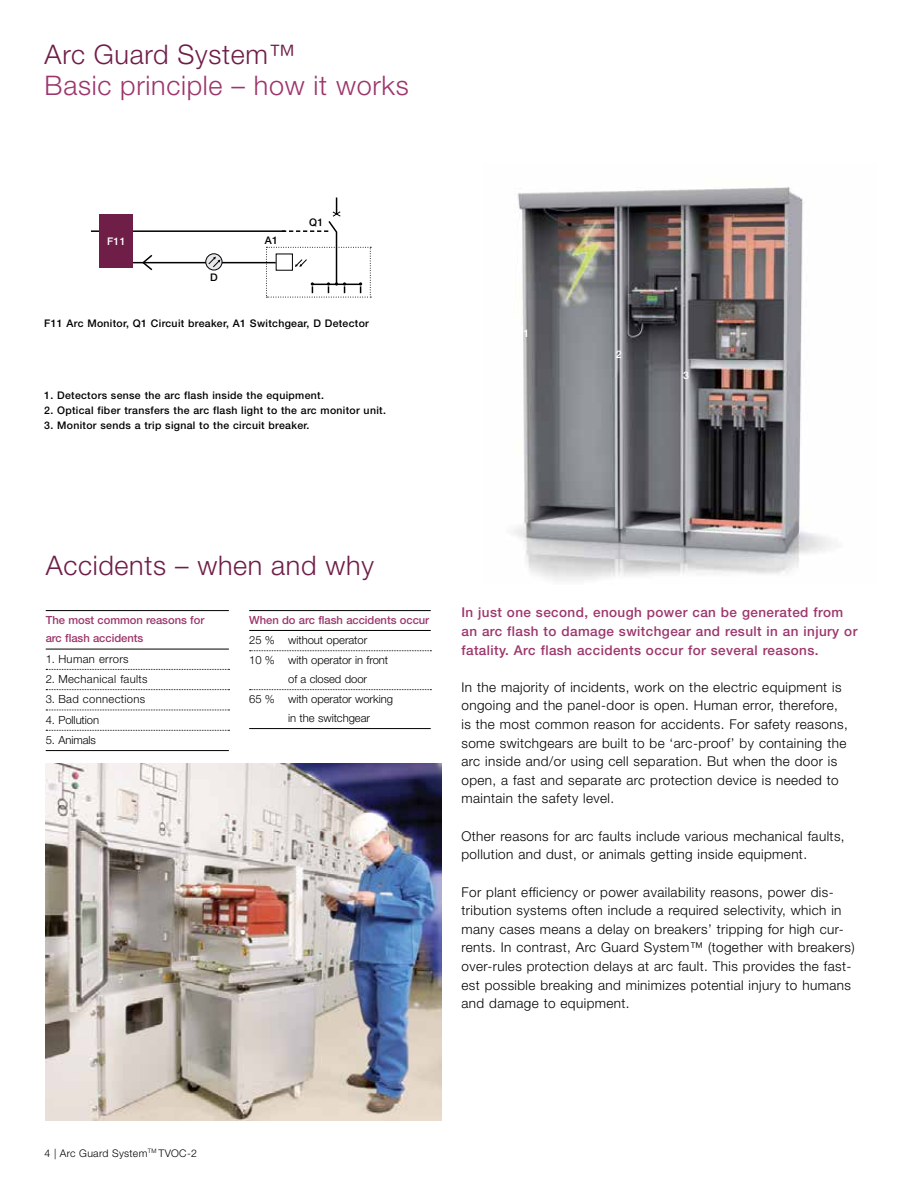
<style>
.page{position:relative;width:918px;height:1188px;background:#fff}
.page>*{position:absolute;margin:0;border:0;box-sizing:border-box;transform-origin:0 0}
.t1{font:300 27px "Helvetica Neue LT Std";letter-spacing:.025em;color:#6f1e48}
.t2{font:300 27px "Helvetica Neue LT Std";letter-spacing:.025em;color:#9d366c}
.t3{font:300 13.5px/18.6px "Helvetica Neue LT Std";letter-spacing:.03em;color:#000}
.t4{font:500 13.5px/18.6px "Helvetica Neue LT Std";letter-spacing:.03em;color:#9d366c}
.t5{font:300 11.25px/20.2px "Helvetica Neue LT Std";letter-spacing:-.005em;color:#000}
.t6{font:500 11.25px/18.6px "Helvetica Neue LT Std";letter-spacing:-.005em;color:#9d366c}
.t7{font:300 11.25px "Helvetica Neue LT Std";letter-spacing:.03em;color:#000}
.t8{font:500 10.5px "Helvetica Neue LT Std";letter-spacing:.03em;color:#000}
.t9{font:300 10.5px "Helvetica Neue LT Std";letter-spacing:.03em;color:#000}
.t10{font:500 10.5px "Helvetica Neue LT Std";color:#fff}
</style>
<div class="page">
<img style="left:512px;top:187px;width:324px;height:394px">
<hr style="left:46px;top:610px;width:183px;height:1px;background:#000">
<hr style="left:46px;top:649px;width:183px;height:1px;background:#000">
<svg style="left:46px;top:669px;width:184px;height:1px"></svg>
<svg style="left:46px;top:689px;width:184px;height:1px"></svg>
<svg style="left:46px;top:710px;width:184px;height:1px"></svg>
<svg style="left:46px;top:729px;width:385px;height:2px"></svg>
<hr style="left:46px;top:750px;width:183px;height:1px;background:#000">
<hr style="left:249px;top:610px;width:182px;height:1px;background:#000">
<hr style="left:249px;top:630px;width:182px;height:1px;background:#000">
<svg style="left:250px;top:650px;width:181px;height:1px"></svg>
<svg style="left:250px;top:689px;width:181px;height:1px"></svg>
<hr style="left:249px;top:728px;width:182px;height:1px;background:#000">
<svg style="left:91px;top:193px;width:745px;height:105px"></svg>
<img style="left:46px;top:764px;width:395px;height:357px">
<h1 class="t1" style="left:45px;top:37px;width:252px">Arc Guard System™</h1>
<h1 class="t2" style="left:45px;top:69px;width:366px">Basic principle – how it works</h1>
<p class="t10" style="left:107px;top:235px;width:20px">F11</p>
<p class="t8" style="left:265px;top:234px;width:15px">A1</p>
<p class="t8" style="left:210px;top:271px;width:9px">D</p>
<p class="t8" style="left:309px;top:216px;width:16px">Q1</p>
<p class="t8" style="left:44px;top:317px;width:326px">F11 Arc Monitor, Q1 Circuit breaker, A1 Switchgear, D Detector</p>
<p class="t8" style="left:44px;top:389px;width:281px">1. Detectors sense the arc flash inside the equipment.</p>
<p class="t8" style="left:44px;top:404px;width:343px">2. Optical fiber transfers the arc flash light to the arc monitor unit.</p>
<p class="t8" style="left:44px;top:419px;width:267px">3. Monitor sends a trip signal to the circuit breaker.</p>
<p class="t10" style="left:523px;top:327px;width:7px">1</p>
<p class="t10" style="left:616px;top:348px;width:7px">2</p>
<p class="t10" style="left:683px;top:369px;width:7px">3</p>
<h1 class="t1" style="left:46px;top:549px;width:330px">Accidents – when and why</h1>
<p class="t6" style="left:46px;top:610px;width:160px">The most common reasons for arc flash accidents</p>
<p class="t7" style="left:46px;top:652px;width:84px">1. Human errors</p>
<p class="t7" style="left:46px;top:672px;width:103px">2. Mechanical faults</p>
<p class="t7" style="left:46px;top:692px;width:101px">3. Bad connections</p>
<p class="t5" style="left:46px;top:709px;width:55px">4. Pollution</p>
<p class="t5" style="left:46px;top:729px;width:52px">5. Animals</p>
<p class="t6" style="left:249px;top:610px;width:182px">When do arc flash accidents occur</p>
<p class="t5" style="left:249px;top:630px;width:141px">25 % without operator<br>10 % with operator in front</p>
<p class="t5" style="left:249px;top:669px;width:145px;text-indent:39px">of a closed door<br>65 % with operator working</p>
<p class="t5" style="left:288px;top:707px;width:83px">in the switchgear</p>
<p class="t4" style="left:461px;top:603px;width:397px">In just one second, enough power can be generated from an arc flash to damage switchgear and result in an injury or fatality. Arc flash accidents occur for several reasons.</p>
<p class="t3" style="left:461px;top:677px;width:388px">In the majority of incidents, work on the electric equipment is ongoing and the panel-door is open. Human error, therefore, is the most common reason for accidents. For safety reasons, some switchgears are built to be ‘arc-proof’ by containing the arc inside and/or using cell separation. But when the door is open, a fast and separate arc protection device is needed to maintain the safety level.</p>
<p class="t3" style="left:461px;top:826px;width:385px">Other reasons for arc faults include various mechanical faults, pollution and dust, or animals getting inside equipment.</p>
<p class="t3" style="left:461px;top:882px;width:395px">For plant efficiency or power availability reasons, power dis&shy;tribution systems often include a required selectivity, which in many cases means a delay on breakers’ tripping for high cur&shy;rents. In contrast, Arc Guard System™ (together with breakers) over-rules protection delays at arc fault. This provides the fast&shy;est possible breaking and minimizes potential injury to humans and damage to equipment.</p>
<p class="t9" style="left:45px;top:1147px;width:154px">4 | Arc Guard System<sup>TM</sup> TVOC-2</p>
</div>
